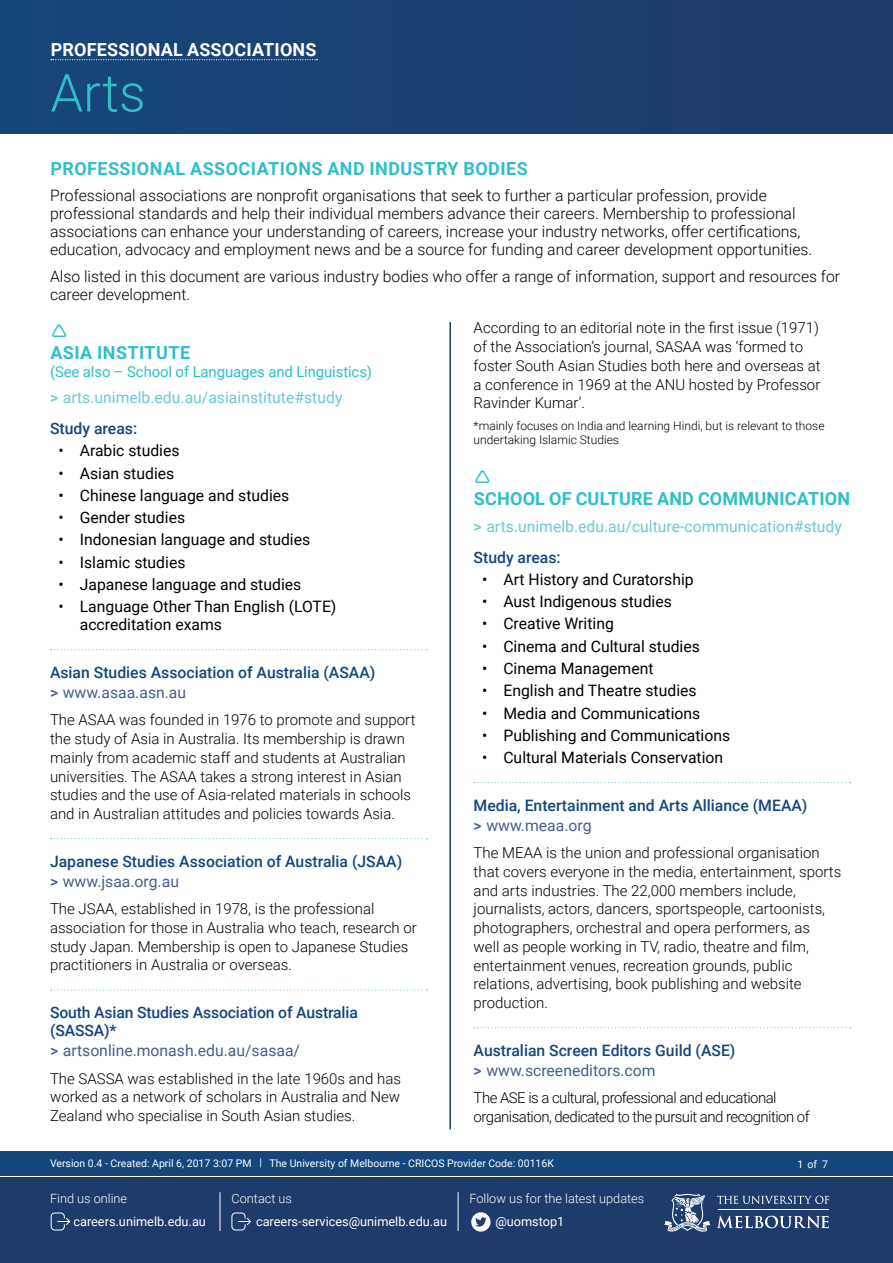
<style>
.page{position:relative;width:893px;height:1263px;background:#fff}
.page>*{position:absolute;margin:0;border:0;box-sizing:border-box;transform-origin:0 0}
.t1{font:300 52.5px "Roboto";color:#2ebfca}
.t2{font:700 18px "Roboto";letter-spacing:.025em;color:#2ebfca}
.t3{font:700 18px "Roboto";letter-spacing:.01em;color:#fff}
.t4{font:300 15.75px/18px "Roboto";color:#000}
.t5{font:15.75px/18px "Roboto";color:#000}
.t6{font:500 15.75px/20.1px "Roboto";color:#15467b}
.t7{font:15.75px/30.8px "Roboto";color:#69cad3}
.t8{font:15.75px "Roboto";color:#475e8c}
.t9{font:300 15px/18.8px "Roboto";color:#000}
.t10{font:300 15px/18.8px "Roboto";letter-spacing:-.035em;color:#000}
.t11{font:15px "Roboto";letter-spacing:-.01em;color:#2ebfca}
.t12{font:12.75px "Roboto";color:#fff}
.t13{font:300 12.75px "Roboto";color:#fff}
.t14{font:300 12px/13.5px "Roboto";color:#000}
.t15{font:10.5px "Roboto";color:#fff}
.s1{font-weight:500}
.s2{font-weight:500;color:#15467b}
.s3{color:#475e8c}
.s4{font-weight:400;color:#475e8c}
</style>
<div class="page">
<div style="left:0;top:0;width:893px;height:134px;background:#1b4173"></div>
<div style="left:0;top:1151px;width:893px;height:24px;background:#15467b"></div>
<div style="left:0;top:1177px;width:893px;height:86px;background:#1e3b6b"></div>
<svg style="left:664px;top:1194px;width:165px;height:38px"></svg>
<svg style="left:50px;top:1212px;width:21px;height:19px"></svg>
<svg style="left:231px;top:1212px;width:20px;height:19px"></svg>
<hr style="left:220px;top:1192px;width:1px;height:39px;background:#fff">
<hr style="left:458px;top:1192px;width:1px;height:39px;background:#fff">
<svg style="left:471px;top:1212px;width:20px;height:19px"></svg>
<svg style="left:475px;top:1217px;width:12px;height:10px"></svg>
<svg style="left:51px;top:59px;width:266px;height:1px"></svg>
<hr style="left:449px;top:322px;width:2px;height:807px;background:#1e3b6b">
<svg style="left:51px;top:649px;width:376px;height:1px"></svg>
<svg style="left:51px;top:838px;width:376px;height:1px"></svg>
<svg style="left:51px;top:989px;width:376px;height:1px"></svg>
<svg style="left:474px;top:782px;width:377px;height:1px"></svg>
<svg style="left:474px;top:1027px;width:377px;height:1px"></svg>
<p class="t3" style="left:51px;top:37px;width:267px">PROFESSIONAL ASSOCIATIONS</p>
<h1 class="t1" style="left:50px;top:56px;width:97px">Arts</h1>
<p class="t2" style="left:50px;top:155px;width:479px">PROFESSIONAL ASSOCIATIONS AND INDUSTRY BODIES</p>
<p class="t4" style="left:50px;top:186px;width:764px">Professional associations are nonprofit organisations that seek to further a particular profession, provide professional standards and help their individual members advance their careers. Membership to professional associations can enhance your understanding of careers, increase your industry networks, offer certifications, education, advocacy and employment news and be a source for funding and career development opportunities.</p>
<p class="t4" style="left:50px;top:266px;width:792px">Also listed in this document are various industry bodies who offer a range of information, support and resources for career development.</p>
<p class="t2" style="left:50px;top:340px;width:141px">ASIA INSTITUTE</p>
<p class="t11" style="left:50px;top:361px;width:324px">(See also – School of Languages and Linguistics)</p>
<p class="t7" style="left:50px;top:382px;width:294px"><span class="s1">&gt;</span> arts.unimelb.edu.au/asiainstitute#study<br><span class="s2">Study areas:</span></p>
<p class="t5" style="left:59px;top:441px;width:123px">• Arabic studies</p>
<p class="t5" style="left:59px;top:463px;width:117px">• Asian studies</p>
<p class="t5" style="left:59px;top:486px;width:232px">• Chinese language and studies</p>
<p class="t5" style="left:59px;top:508px;width:128px">• Gender studies</p>
<p class="t5" style="left:59px;top:530px;width:253px">• Indonesian language and studies</p>
<p class="t5" style="left:59px;top:552px;width:128px">• Islamic studies</p>
<p class="t5" style="left:59px;top:575px;width:244px">• Japanese language and studies</p>
<p class="t5" style="left:80px;top:597px;width:258px;text-indent:-21px">• Language Other Than English (LOTE) accreditation exams</p>
<p class="t6" style="left:50px;top:662px;width:327px">Asian Studies Association of Australia (ASAA) <span class="s3">&gt;</span> <span class="s4">www.asaa.asn.au</span></p>
<p class="t9" style="left:50px;top:710px;width:367px">The ASAA was founded in 1976 to promote and support the study of Asia in Australia. Its membership is drawn mainly from academic staff and students at Australian universities. The ASAA takes a strong interest in Asian studies and the use of Asia-related materials in schools and in Australian attitudes and policies towards Asia.</p>
<p class="t6" style="left:50px;top:850px;width:354px">Japanese Studies Association of Australia (JSAA) <span class="s3">&gt;</span> <span class="s4">www.jsaa.org.au</span></p>
<p class="t9" style="left:50px;top:899px;width:368px">The JSAA, established in 1978, is the professional association for those in Australia who teach, research or study Japan. Membership is open to Japanese Studies practitioners in Australia or overseas.</p>
<p class="t6" style="left:50px;top:1003px;width:309px;line-height:18px">South Asian Studies Association of Australia (SASSA)*</p>
<p class="t8" style="left:50px;top:1040px;width:252px"><span class="s1">&gt;</span> artsonline.monash.edu.au/sasaa/</p>
<p class="t9" style="left:50px;top:1068px;width:352px;text-align:justify">The SASSA was established in the late 1960s and has worked as a network of scholars in Australia and New Zealand who specialise in South Asian studies.</p>
<p class="t9" style="left:474px;top:318px;width:348px">According to an editorial note in the first issue (1971) of the Association’s journal, SASAA was ‘formed to foster South Asian Studies both here and overseas at a conference in 1969 at the ANU hosted by Professor Ravinder Kumar’.</p>
<p class="t14" style="left:474px;top:419px;width:352px">*mainly focuses on India and learning Hindi, but is relevant to those undertaking Islamic Studies</p>
<p class="t2" style="left:474px;top:486px;width:378px">SCHOOL OF CULTURE AND COMMUNICATION</p>
<p class="t7" style="left:474px;top:510px;width:370px"><span class="s1">&gt;</span> arts.unimelb.edu.au/culture-communication#study<br><span class="s2">Study areas:</span></p>
<p class="t5" style="left:482px;top:570px;width:213px">• Art History and Curatorship</p>
<p class="t5" style="left:482px;top:592px;width:191px">• Aust Indigenous studies</p>
<p class="t5" style="left:482px;top:614px;width:133px">• Creative Writing</p>
<p class="t5" style="left:482px;top:636px;width:219px">• Cinema and Cultural studies</p>
<p class="t5" style="left:482px;top:659px;width:173px">• Cinema Management</p>
<p class="t5" style="left:482px;top:681px;width:216px">• English and Theatre studies</p>
<p class="t5" style="left:482px;top:703px;width:220px">• Media and Communications</p>
<p class="t5" style="left:482px;top:725px;width:250px">• Publishing and Communications</p>
<p class="t5" style="left:482px;top:748px;width:243px">• Cultural Materials Conservation</p>
<p class="t6" style="left:474px;top:794px;width:335px">Media, Entertainment and Arts Alliance (MEAA) <span class="s3">&gt;</span> <span class="s4">www.meaa.org</span></p>
<p class="t9" style="left:474px;top:843px;width:369px">The MEAA is the union and professional organisation that covers everyone in the media, entertainment, sports and arts industries. The 22,000 members include, journalists, actors, dancers, sportspeople, cartoonists, photographers, orchestral and opera performers, as<br>well as people working in TV, radio, theatre and film, entertainment venues, recreation grounds, public relations, advertising, book publishing and website production.</p>
<p class="t6" style="left:474px;top:1040px;width:263px">Australian Screen Editors Guild (ASE) <span class="s3">&gt;</span> <span class="s4">www.screeneditors.com</span></p>
<p class="t10" style="left:474px;top:1088px;width:338px">The ASE is a cultural, professional and educational organisation, dedicated to the pursuit and recognition of</p>
<p class="t15" style="left:50px;top:1156px;width:505px">Version 0.4 - Created: April 6, 2017 3:07 PM | The University of Melbourne - CRICOS Provider Code: 00116K</p>
<p class="t13" style="left:50px;top:1190px;width:79px">Find us online</p>
<p class="t12" style="left:73px;top:1212px;width:134px">careers.unimelb.edu.au</p>
<p class="t12" style="left:256px;top:1212px;width:193px">careers-services@unimelb.edu.au</p>
<p class="t13" style="left:232px;top:1190px;width:62px">Contact us</p>
<p class="t13" style="left:469px;top:1190px;width:176px">Follow us for the latest updates</p>
<p class="t12" style="left:495px;top:1212px;width:71px">@uomstop1</p>
<p class="t15" style="left:797px;top:1157px;width:32px">1of7</p>
</div>
